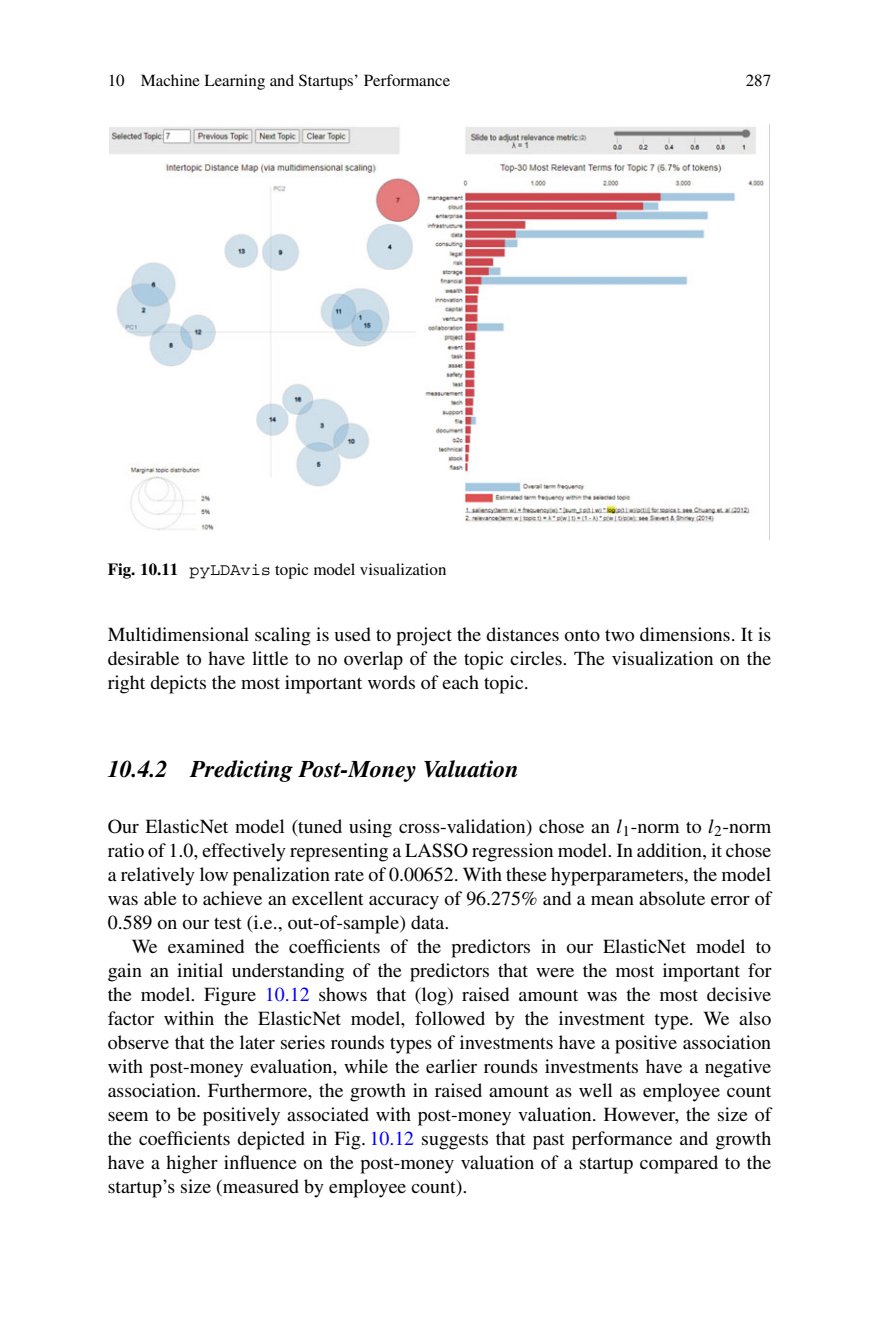
<style>
.page{position:relative;width:879px;height:1333px;background:#fff}
.page>*{position:absolute;margin:0;border:0;box-sizing:border-box;transform-origin:0 0}
.t1{font:italic 700 24px "Times";color:#000}
.t2{font:20px/24px "Times";color:#000;text-align:justify}
.t3{font:17px "Times";color:#000}
.s1{font-weight:700}
.s2{font-family:"Courier"}
.s3{font-family:"MTMI"}
.s4{color:#00f}
</style>
<div class="page">
<img style="left:110px;top:127px;width:654px;height:404px">
<p class="t3" style="left:108px;top:74px;width:344px">10 Machine Learning and Startups’ Performance</p>
<p class="t3" style="left:746px;top:74px;width:27px">287</p>
<p class="t3" style="left:108px;top:563px;width:340px"><span class="s1">Fig. 10.11</span> <span class="s2">pyLDAvis</span> topic model visualization</p>
<p class="t2" style="left:108px;top:624px;width:665px">Multidimensional scaling is used to project the distances onto two dimensions. It is desirable to have little to no overlap of the topic circles. The visualization on the right depicts the most important words of each topic.</p>
<p class="t1" style="left:108px;top:759px;width:412px">10.4.2 Predicting Post-Money Valuation</p>
<p class="t2" style="left:108px;top:815px;width:665px">Our ElasticNet model (tuned using cross-validation) chose an <span class="s3">l</span><sub>1</sub>-norm to <span class="s3">l</span><sub>2</sub>-norm ratio of 1.0, effectively representing a LASSO regression model. In addition, it chose a relatively low penalization rate of 0.00652. With these hyperparameters, the model was able to achieve an excellent accuracy of 96.275% and a mean absolute error of 0.589 on our test (i.e., out-of-sample) data.</p>
<p class="t2" style="left:108px;top:935px;width:665px;text-indent:24px">We examined the coefficients of the predictors in our ElasticNet model to gain an initial understanding of the predictors that were the most important for the model. Figure <span class="s4">10.12</span> shows that (log) raised amount was the most decisive factor within the ElasticNet model, followed by the investment type. We also observe that the later series rounds types of investments have a positive association with post-money evaluation, while the earlier rounds investments have a negative association. Furthermore, the growth in raised amount as well as employee count seem to be positively associated with post-money valuation. However, the size of the coefficients depicted in Fig. <span class="s4">10.12</span> suggests that past performance and growth have a higher influence on the post-money valuation of a startup compared to the startup’s size (measured by employee count).</p>
</div>
